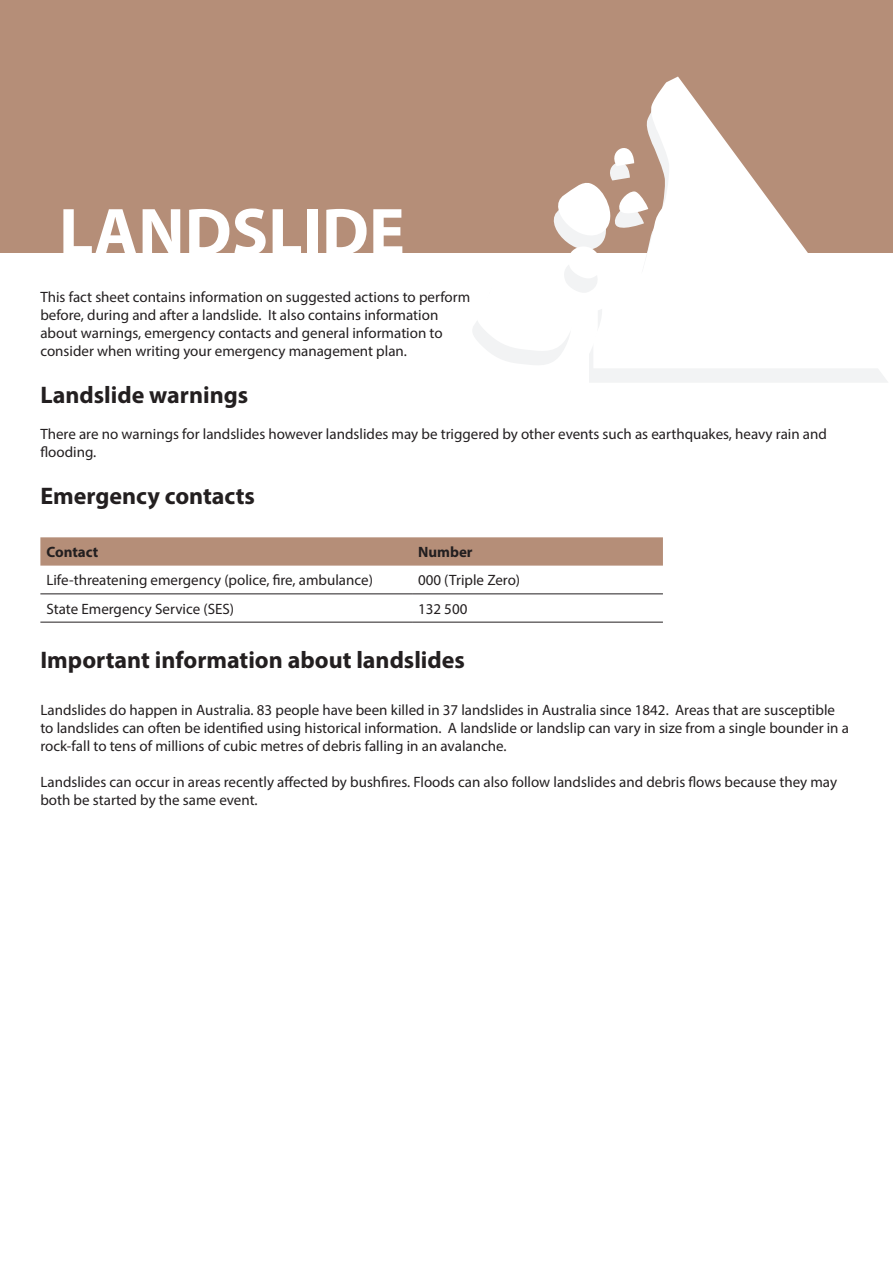
<style>
.page{position:relative;width:893px;height:1263px;background:#fff}
.page>*{position:absolute;margin:0;border:0;box-sizing:border-box;transform-origin:0 0}
.t1{font:700 67.5px "Myriad Pro";color:#fff}
.t2{font:700 24px "Myriad Pro";color:#231f20}
.t3{font:15px/18px "Myriad Pro";color:#231f20}
.t4{font:700 15px "Myriad Pro";color:#231f20}
</style>
<div class="page">
<div style="left:0;top:0;width:893px;height:253px;background:#b58e78"></div>
<div style="left:589px;top:369px;width:298px;height:13px;background:#f2f3f4"></div>
<svg style="left:646px;top:77px;width:162px;height:176px;fill:#fff"></svg>
<svg style="left:473px;top:137px;width:176px;height:232px"></svg>
<svg style="left:40px;top:537px;width:623px;height:29px;background:#b6907b"></svg>
<hr style="left:40px;top:594px;width:372px;height:1px;background:#231f20">
<hr style="left:412px;top:594px;width:251px;height:1px;background:#231f20">
<hr style="left:40px;top:622px;width:372px;height:1px;background:#231f20">
<hr style="left:412px;top:622px;width:251px;height:1px;background:#231f20">
<p class="t1" style="left:59px;top:188px;width:347px">LANDSLIDE</p>
<p class="t3" style="left:40px;top:288px;width:431px">This fact sheet contains information on suggested actions to perform</p>
<p class="t3" style="left:40px;top:306px;width:399px">before, during and after a landslide. It also contains information</p>
<p class="t3" style="left:40px;top:324px;width:404px">about warnings, emergency contacts and general information to</p>
<p class="t3" style="left:40px;top:342px;width:368px">consider when writing your emergency management plan.</p>
<p class="t2" style="left:40px;top:379px;width:209px">Landslide warnings</p>
<p class="t3" style="left:40px;top:425px;width:788px">There are no warnings for landslides however landslides may be triggered by other events such as earthquakes, heavy rain and flooding.</p>
<p class="t2" style="left:40px;top:480px;width:216px">Emergency contacts</p>
<p class="t4" style="left:46px;top:542px;width:53px">Contact</p>
<p class="t4" style="left:418px;top:542px;width:56px">Number</p>
<p class="t3" style="left:46px;top:571px;width:328px">Life-threatening emergency (police, fire, ambulance)</p>
<p class="t3" style="left:418px;top:571px;width:104px">000 (Triple Zero)</p>
<p class="t3" style="left:46px;top:599px;width:189px">State Emergency Service (SES)</p>
<p class="t3" style="left:418px;top:599px;width:51px">132 500</p>
<p class="t2" style="left:40px;top:644px;width:426px">Important information about landslides</p>
<p class="t3" style="left:40px;top:700px;width:810px">Landslides do happen in Australia. 83 people have been killed in 37 landslides in Australia since 1842. Areas that are susceptible to landslides can often be identified using historical information. A landslide or landslip can vary in size from a single bounder in a rock-fall to tens of millions of cubic metres of debris falling in an avalanche.</p>
<p class="t3" style="left:40px;top:772px;width:798px">Landslides can occur in areas recently affected by bushfires. Floods can also follow landslides and debris flows because they may both be started by the same event.</p>
</div>
